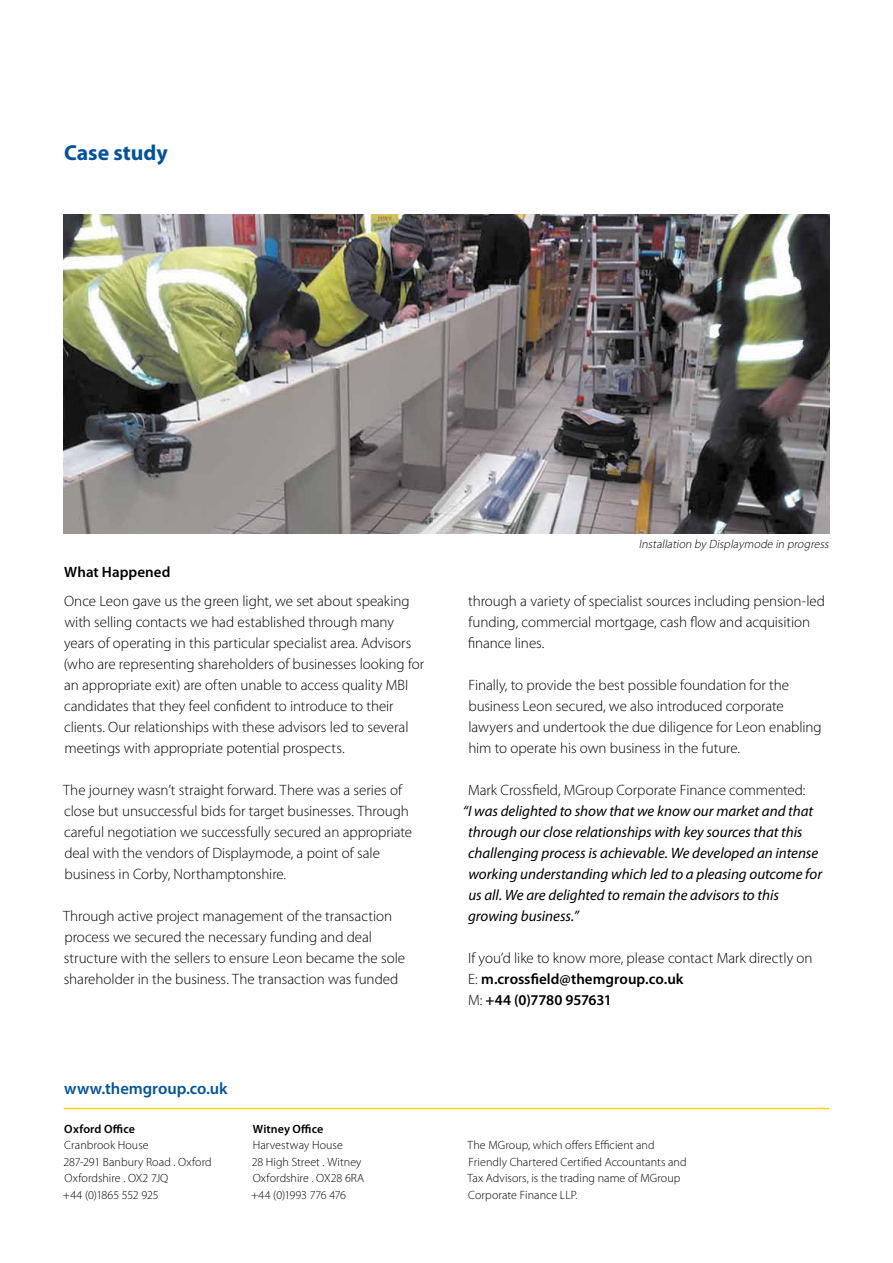
<style>
.page{position:relative;width:893px;height:1263px;background:#fff}
.page>*{position:absolute;margin:0;border:0;box-sizing:border-box;transform-origin:0 0}
.t1{font:700 21.75px "Myriad Pro";letter-spacing:-.005em;color:#03529e}
.t2{font:600 16.5px "Myriad Pro";letter-spacing:-.005em;color:#03529e}
.t3{font:300 15px/21px "Myriad Pro";letter-spacing:-.005em;color:#000}
.t4{font:italic 15px/21px "Myriad Pro";letter-spacing:-.005em;color:#000}
.t5{font:600 15px "Myriad Pro";letter-spacing:.005em;color:#000}
.t6{font:300 12px/16.5px "Myriad Pro";letter-spacing:.005em;color:#000}
.t7{font:italic 300 12px "Myriad Pro";color:#000}
.t8{font:600 12px "Myriad Pro";letter-spacing:.01em;color:#000}
.s1{font-weight:600}
</style>
<div class="page">
<hr style="left:64px;top:1108px;width:765px;height:1px;background:#fed500">
<img style="left:64px;top:215px;width:765px;height:319px">
<h1 class="t1" style="left:64px;top:138px;width:105px">Case study</h1>
<p class="t5" style="left:64px;top:562px;width:108px">What Happened</p>
<p class="t3" style="left:64px;top:591px;width:362px">Once Leon gave us the green light, we set about speaking with selling contacts we had established through many years of operating in this particular specialist area. Advisors (who are representing shareholders of businesses looking for an appropriate exit) are often unable to access quality MBI candidates that they feel confident to introduce to their clients. Our relationships with these advisors led to several meetings with appropriate potential prospects.</p>
<p class="t3" style="left:63px;top:780px;width:351px">The journey wasn’t straight forward. There was a series of close but unsuccessful bids for target businesses. Through careful negotiation we successfully secured an appropriate deal with the vendors of Displaymode, a point of sale business in Corby, Northamptonshire.</p>
<p class="t3" style="left:63px;top:906px;width:343px">Through active project management of the transaction process we secured the necessary funding and deal structure with the sellers to ensure Leon became the sole shareholder in the business. The transaction was funded</p>
<p class="t2" style="left:64px;top:1077px;width:165px">www.themgroup.co.uk</p>
<p class="t8" style="left:64px;top:1121px;width:72px">Oxford Office</p>
<p class="t6" style="left:63px;top:1137px;width:150px">Cranbrook House<br>287-291 Banbury Road . Oxford<br>Oxfordshire . OX2 7JQ<br>+44 (0)1865 552 925</p>
<p class="t8" style="left:253px;top:1121px;width:72px">Witney Office</p>
<p class="t6" style="left:251px;top:1137px;width:115px">Harvestway House<br>28 High Street . Witney<br>Oxfordshire . OX28 6RA +44 (0)1993 776 476</p>
<p class="t7" style="left:639px;top:537px;width:194px">Installation by Displaymode in progress</p>
<p class="t3" style="left:468px;top:591px;width:359px">through a variety of specialist sources including pension-led funding, commercial mortgage, cash flow and acquisition finance lines.</p>
<p class="t3" style="left:468px;top:675px;width:355px">Finally, to provide the best possible foundation for the business Leon secured, we also introduced corporate lawyers and undertook the due diligence for Leon enabling him to operate his own business in the future.</p>
<p class="t3" style="left:468px;top:780px;width:339px">Mark Crossfield, MGroup Corporate Finance commented:</p>
<p class="t4" style="left:468px;top:800px;width:355px;text-indent:-5px">“I was delighted to show that we know our market and that through our close relationships with key sources that this challenging process is achievable. We developed an intense working understanding which led to a pleasing outcome for us all. We are delighted to remain the advisors to this growing business.”</p>
<p class="t3" style="left:468px;top:948px;width:346px">If you’d like to know more, please contact Mark directly on<br>E: <span class="s1">m.crossfield@themgroup.co.uk<br></span>M: <span class="s1">+44 (0)7780 957631</span></p>
<p class="t6" style="left:467px;top:1137px;width:221px">The MGroup, which offers Efficient and Friendly Chartered Certified Accountants and Tax Advisors, is the trading name of MGroup Corporate Finance LLP.</p>
</div>
